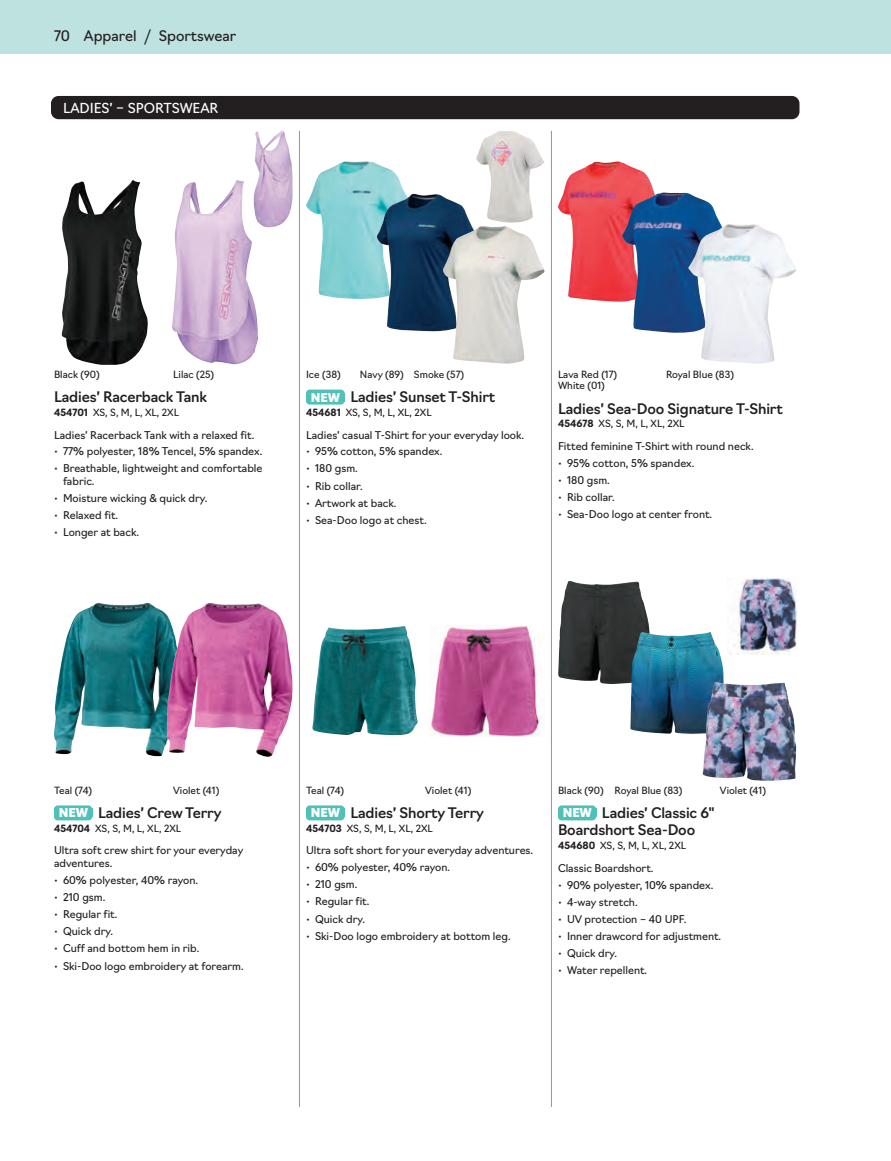
<style>
.page{position:relative;width:891px;height:1161px;background:#fff}
.page>*{position:absolute;margin:0;border:0;box-sizing:border-box;transform-origin:0 0}
.TAB-PROD-NAME{font:500 14.25px/17.2px "Navigo";letter-spacing:-.01em;color:#231f20}
.FOLIO-LEFT{font:14.25px "Navigo";color:#231f20}
.SUB-SECTION{font:13.5px "Navigo";color:#fff}
.TAB-PROD-NAME-NEW{font:900 12px "Navigo";letter-spacing:-.01em;color:#fff}
.TAB-PROD-DESCRIPTION{font:10.5px/12.6px "Navigo";color:#231f20}
.TAB-PROD-PLATFORM{font:9.75px "Navigo";color:#231f20}
.TAB-PROD-SKU-APPAREL{font:9.75px "Navigo";color:#231f20}
.s1{font-weight:300}
.s2{font-weight:700}
</style>
<div class="page">
<div style="left:51px;top:96px;width:749px;height:23px;background:#231f20;border-radius:8px"></div>
<img style="left:255px;top:131px;width:37px;height:96px">
<img style="left:172px;top:180px;width:86px;height:184px">
<img style="left:62px;top:180px;width:86px;height:185px">
<img style="left:306px;top:161px;width:100px;height:138px">
<img style="left:476px;top:131px;width:68px;height:92px">
<img style="left:377px;top:194px;width:100px;height:137px">
<img style="left:443px;top:226px;width:101px;height:138px">
<div style="left:306px;top:390px;width:39px;height:15px;background:#4fc1b8;border-radius:4px"></div>
<img style="left:558px;top:161px;width:97px;height:141px">
<img style="left:622px;top:193px;width:99px;height:140px">
<img style="left:688px;top:224px;width:108px;height:140px">
<img style="left:54px;top:603px;width:113px;height:153px">
<img style="left:167px;top:603px;width:125px;height:154px">
<div style="left:54px;top:805px;width:38px;height:15px;background:#4fc1b8;border-radius:4px"></div>
<img style="left:727px;top:579px;width:69px;height:76px">
<img style="left:558px;top:581px;width:92px;height:103px">
<img style="left:630px;top:632px;width:94px;height:102px">
<img style="left:703px;top:682px;width:93px;height:99px">
<div style="left:558px;top:805px;width:38px;height:15px;background:#4fc1b8;border-radius:4px"></div>
<img style="left:429px;top:625px;width:112px;height:111px">
<img style="left:312px;top:626px;width:106px;height:109px">
<div style="left:306px;top:805px;width:39px;height:15px;background:#4fc1b8;border-radius:4px"></div>
<div style="left:0;top:0;width:891px;height:54px;background:#bde2df"></div>
<hr style="left:551px;top:131px;width:1px;height:976px;background:#939598">
<hr style="left:299px;top:131px;width:1px;height:976px;background:#939598">
<p class="FOLIO-LEFT" style="left:54px;top:24px;width:184px">70 Apparel <span class="s1">/</span> Sportswear</p>
<p class="SUB-SECTION" style="left:63px;top:97px;width:157px">LADIES’ – SPORTSWEAR</p>
<p class="TAB-PROD-PLATFORM" style="left:54px;top:367px;width:47px">Black (90)</p>
<p class="TAB-PROD-PLATFORM" style="left:173px;top:367px;width:42px">Lilac (25)</p>
<p class="TAB-PROD-NAME" style="left:54px;top:387px;width:155px">Ladies’ Racerback Tank</p>
<p class="TAB-PROD-SKU-APPAREL" style="left:54px;top:404px;width:127px"><span class="s2">454701</span> XS, S, M, L, XL, 2XL</p>
<p class="TAB-PROD-DESCRIPTION" style="left:54px;top:428px;width:202px">Ladies’ Racerback Tank with a relaxed fit.</p>
<p class="TAB-PROD-DESCRIPTION" style="left:54px;top:444px;width:210px">• 77% polyester, 18% Tencel, 5% spandex.</p>
<p class="TAB-PROD-DESCRIPTION" style="left:63px;top:462px;width:201px;text-indent:-9px">• Breathable, lightweight and comfortable fabric.</p>
<p class="TAB-PROD-DESCRIPTION" style="left:54px;top:491px;width:155px">• Moisture wicking &amp; quick dry.</p>
<p class="TAB-PROD-DESCRIPTION" style="left:54px;top:508px;width:66px">• Relaxed fit.</p>
<p class="TAB-PROD-DESCRIPTION" style="left:54px;top:525px;width:87px">• Longer at back.</p>
<p class="TAB-PROD-PLATFORM" style="left:306px;top:367px;width:36px">Ice (38)</p>
<p class="TAB-PROD-PLATFORM" style="left:360px;top:367px;width:106px">Navy (89) Smoke (57)</p>
<p class="TAB-PROD-NAME-NEW" style="left:311px;top:388px;width:31px">NEW</p>
<p class="TAB-PROD-NAME" style="left:350px;top:387px;width:146px">Ladies’ Sunset T-Shirt</p>
<p class="TAB-PROD-SKU-APPAREL" style="left:306px;top:404px;width:127px"><span class="s2">454681</span> XS, S, M, L, XL, 2XL</p>
<p class="TAB-PROD-DESCRIPTION" style="left:306px;top:428px;width:220px">Ladies’ casual T-Shirt for your everyday look.</p>
<p class="TAB-PROD-DESCRIPTION" style="left:306px;top:444px;width:138px">• 95% cotton, 5% spandex.</p>
<p class="TAB-PROD-DESCRIPTION" style="left:306px;top:462px;width:53px">• 180 gsm.</p>
<p class="TAB-PROD-DESCRIPTION" style="left:306px;top:479px;width:58px">• Rib collar.</p>
<p class="TAB-PROD-DESCRIPTION" style="left:306px;top:496px;width:92px">• Artwork at back.</p>
<p class="TAB-PROD-DESCRIPTION" style="left:306px;top:513px;width:122px">• Sea-Doo logo at chest.</p>
<p class="TAB-PROD-PLATFORM" style="left:558px;top:367px;width:61px">Lava Red (17)</p>
<p class="TAB-PROD-PLATFORM" style="left:666px;top:367px;width:70px">Royal Blue (83)</p>
<p class="TAB-PROD-PLATFORM" style="left:558px;top:378px;width:48px">White (01)</p>
<p class="TAB-PROD-NAME" style="left:558px;top:399px;width:226px">Ladies’ Sea-Doo Signature T-Shirt</p>
<p class="TAB-PROD-SKU-APPAREL" style="left:558px;top:416px;width:128px"><span class="s2">454678</span> XS, S, M, L, XL, 2XL</p>
<p class="TAB-PROD-DESCRIPTION" style="left:558px;top:439px;width:197px">Fitted feminine T-Shirt with round neck.</p>
<p class="TAB-PROD-DESCRIPTION" style="left:558px;top:456px;width:138px">• 95% cotton, 5% spandex.</p>
<p class="TAB-PROD-DESCRIPTION" style="left:558px;top:473px;width:53px">• 180 gsm.</p>
<p class="TAB-PROD-DESCRIPTION" style="left:558px;top:490px;width:58px">• Rib collar.</p>
<p class="TAB-PROD-DESCRIPTION" style="left:558px;top:507px;width:156px">• Sea-Doo logo at center front.</p>
<p class="TAB-PROD-PLATFORM" style="left:54px;top:783px;width:40px">Teal (74)</p>
<p class="TAB-PROD-PLATFORM" style="left:173px;top:783px;width:48px">Violet (41)</p>
<p class="TAB-PROD-NAME-NEW" style="left:59px;top:804px;width:31px">NEW</p>
<p class="TAB-PROD-NAME" style="left:98px;top:803px;width:125px">Ladies’ Crew Terry</p>
<p class="TAB-PROD-SKU-APPAREL" style="left:54px;top:820px;width:129px"><span class="s2">454704</span> XS, S, M, L, XL, 2XL</p>
<p class="TAB-PROD-DESCRIPTION" style="left:54px;top:843px;width:191px">Ultra soft crew shirt for your everyday adventures.</p>
<p class="TAB-PROD-DESCRIPTION" style="left:54px;top:873px;width:146px">• 60% polyester, 40% rayon.</p>
<p class="TAB-PROD-DESCRIPTION" style="left:54px;top:890px;width:53px">• 210 gsm.</p>
<p class="TAB-PROD-DESCRIPTION" style="left:54px;top:907px;width:65px">• Regular fit.</p>
<p class="TAB-PROD-DESCRIPTION" style="left:54px;top:924px;width:61px">• Quick dry.</p>
<p class="TAB-PROD-DESCRIPTION" style="left:54px;top:941px;width:147px">• Cuff and bottom hem in rib.</p>
<p class="TAB-PROD-DESCRIPTION" style="left:54px;top:959px;width:191px">• Ski-Doo logo embroidery at forearm.</p>
<p class="TAB-PROD-PLATFORM" style="left:306px;top:783px;width:40px">Teal (74)</p>
<p class="TAB-PROD-PLATFORM" style="left:425px;top:783px;width:48px">Violet (41)</p>
<p class="TAB-PROD-NAME-NEW" style="left:311px;top:804px;width:31px">NEW</p>
<p class="TAB-PROD-NAME" style="left:350px;top:803px;width:135px">Ladies’ Shorty Terry</p>
<p class="TAB-PROD-SKU-APPAREL" style="left:306px;top:820px;width:128px"><span class="s2">454703</span> XS, S, M, L, XL, 2XL</p>
<p class="TAB-PROD-DESCRIPTION" style="left:306px;top:843px;width:229px">Ultra soft short for your everyday adventures.</p>
<p class="TAB-PROD-DESCRIPTION" style="left:306px;top:860px;width:146px">• 60% polyester, 40% rayon.</p>
<p class="TAB-PROD-DESCRIPTION" style="left:306px;top:877px;width:53px">• 210 gsm.</p>
<p class="TAB-PROD-DESCRIPTION" style="left:306px;top:894px;width:65px">• Regular fit.</p>
<p class="TAB-PROD-DESCRIPTION" style="left:306px;top:912px;width:61px">• Quick dry.</p>
<p class="TAB-PROD-DESCRIPTION" style="left:306px;top:929px;width:206px">• Ski-Doo logo embroidery at bottom leg.</p>
<p class="TAB-PROD-PLATFORM" style="left:558px;top:783px;width:126px">Black (90) Royal Blue (83)</p>
<p class="TAB-PROD-PLATFORM" style="left:720px;top:783px;width:48px">Violet (41)</p>
<p class="TAB-PROD-NAME-NEW" style="left:563px;top:804px;width:31px">NEW</p>
<p class="TAB-PROD-NAME" style="left:558px;top:803px;width:158px;text-indent:44px">Ladies’ Classic 6"<br>Boardshort Sea-Doo</p>
<p class="TAB-PROD-SKU-APPAREL" style="left:558px;top:838px;width:130px"><span class="s2">454680</span> XS, S, M, L, XL, 2XL</p>
<p class="TAB-PROD-DESCRIPTION" style="left:558px;top:861px;width:97px">Classic Boardshort.</p>
<p class="TAB-PROD-DESCRIPTION" style="left:558px;top:878px;width:157px">• 90% polyester, 10% spandex.</p>
<p class="TAB-PROD-DESCRIPTION" style="left:558px;top:895px;width:81px">• 4-way stretch.</p>
<p class="TAB-PROD-DESCRIPTION" style="left:558px;top:912px;width:130px">• UV protection – 40 UPF.</p>
<p class="TAB-PROD-DESCRIPTION" style="left:558px;top:929px;width:165px">• Inner drawcord for adjustment.</p>
<p class="TAB-PROD-DESCRIPTION" style="left:558px;top:946px;width:61px">• Quick dry.</p>
<p class="TAB-PROD-DESCRIPTION" style="left:558px;top:963px;width:91px">• Water repellent.</p>
</div>
